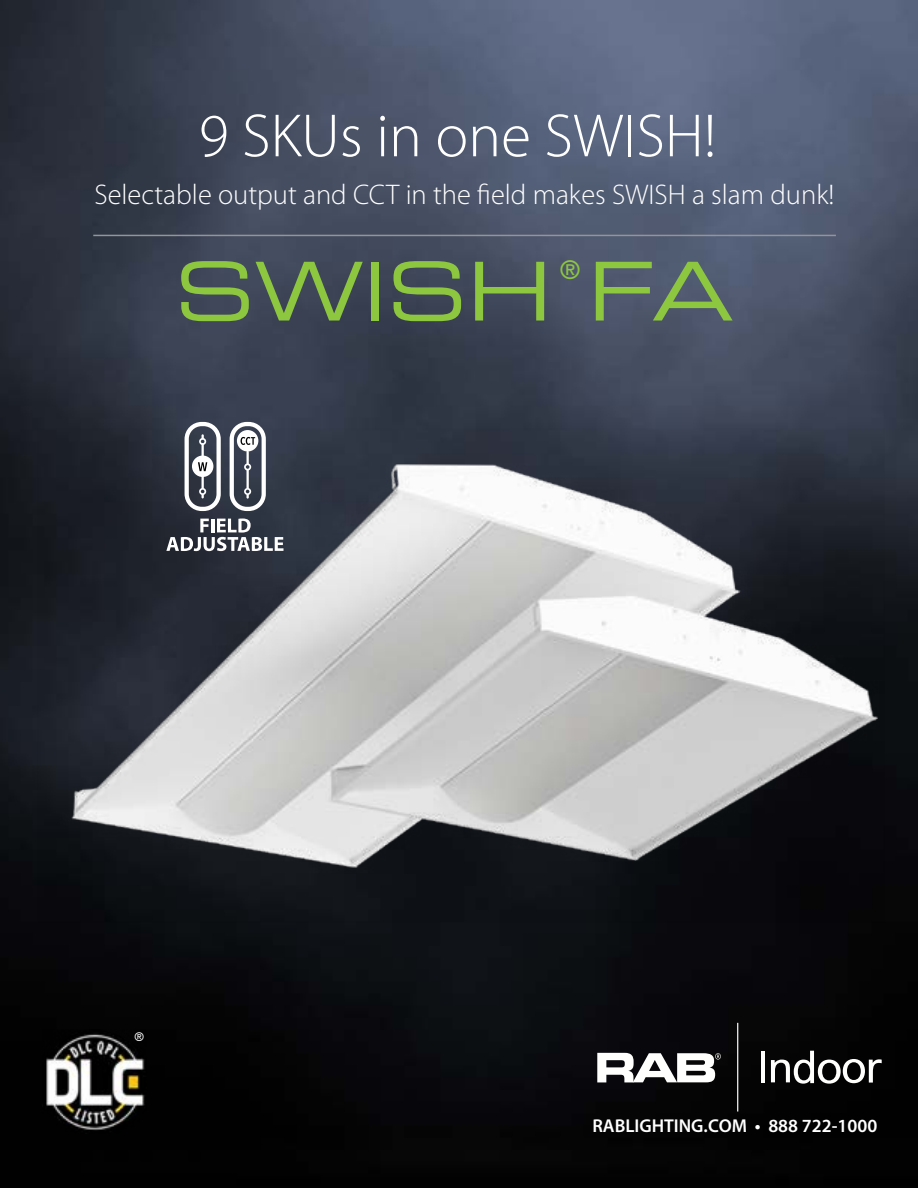
<style>
.page{position:relative;width:918px;height:1188px;background:#fff}
.page>*{position:absolute;margin:0;border:0;box-sizing:border-box;transform-origin:0 0}
.t1{font:81.15px "Eurostile Extended Two";color:#8dc63f}
.t2{font:300 61.5px "Myriad Pro";color:#fff}
.t3{font:300 28.5px "Myriad Pro";color:#fff}
.t4{font:25.8px "Eurostile Extended Two";color:#8dc63f}
.t5{font:600 18.6px "Myriad Pro";color:#fff}
.t6{font:12px "Eurostile Extended Two";color:#fff}
</style>
<div class="page">
<img style="left:0;top:0;width:918px;height:1188px">
<img style="left:38px;top:429px;width:846px;height:494px">
<img style="left:42px;top:1029px;width:105px;height:105px">
<hr style="left:761px;top:1051px;width:4px;height:31px;background:#fffffe">
<svg style="left:771px;top:1051px;width:111px;height:33px"></svg>
<hr style="left:737px;top:1023px;width:1px;height:89px;background:#fffffe">
<svg style="left:597px;top:1053px;width:124px;height:29px"></svg>
<hr style="left:93px;top:235px;width:743px;height:1px;background:#939598">
<svg style="left:166px;top:519px;width:117px;height:32px"></svg>
<svg style="left:230px;top:422px;width:36px;height:89px"></svg>
<svg style="left:185px;top:422px;width:36px;height:89px"></svg>
<h2 class="t2" style="left:199px;top:102px;width:519px">9 SKUs in one SWISH!</h2>
<p class="t3" style="left:94px;top:179px;width:741px">Selectable output and CCT in the field makes SWISH a slam dunk!</p>
<p class="t4" style="left:560px;top:252px;width:22px">®</p>
<h1 class="t1" style="left:175px;top:236px;width:560px">SWISH FA</h1>
<p class="t6" style="left:134px;top:1028px;width:11px">®</p>
<p class="t5" style="left:592px;top:1115px;width:286px">RABLIGHTING.COM • 888 722-1000</p>
</div>
